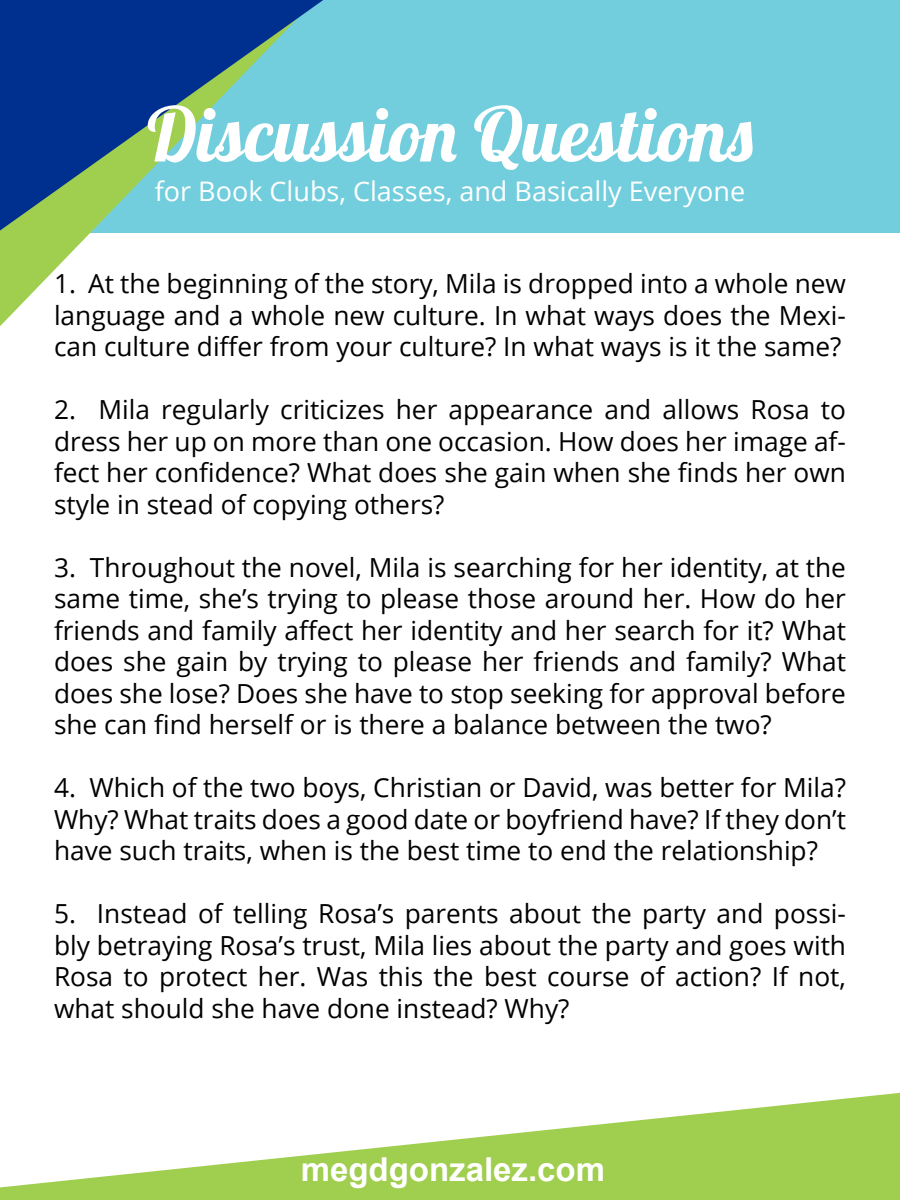
<style>
.page{position:relative;width:900px;height:1200px;background:#fff}
.page>*{position:absolute;margin:0;border:0;box-sizing:border-box;transform-origin:0 0}
.t1{font:75px "Lobster";color:#fff}
.t2{font:700 33px "Arial";color:#fff}
.t3{font:27px "Open Sans";color:#fff}
.t4{font:26.25px/31.5px "Open Sans";color:#000;text-align:justify}
</style>
<div class="page">
<svg style="left:0;top:1093px;width:900px;height:107px;fill:#a0ce4e"></svg>
<div style="left:3px;top:0;width:897px;height:233px;background:#72cedd"></div>
<svg style="left:0;top:231px;width:92px;height:95px"></svg>
<svg style="left:0;top:0;width:323px;height:231px"></svg>
<h1 class="t1" style="left:147px;top:86px;width:609px">Discussion Questions</h1>
<p class="t3" style="left:155px;top:172px;width:592px">for Book Clubs, Classes, and Basically Everyone</p>
<p class="t4" style="left:54px;top:267px;width:794px">1. At the beginning of the story, Mila is dropped into a whole new language and a whole new culture. In what ways does the Mexi&shy;can culture differ from your culture? In what ways is it the same?</p>
<p class="t4" style="left:54px;top:393px;width:794px">2. Mila regularly criticizes her appearance and allows Rosa to dress her up on more than one occasion. How does her image af&shy;fect her confidence? What does she gain when she finds her own style in stead of copying others?</p>
<p class="t4" style="left:54px;top:551px;width:794px">3. Throughout the novel, Mila is searching for her identity, at the same time, she’s trying to please those around her. How do her friends and family affect her identity and her search for it? What does she gain by trying to please her friends and family? What does she lose? Does she have to stop seeking for approval before she can find herself or is there a balance between the two?</p>
<p class="t4" style="left:54px;top:771px;width:794px">4. Which of the two boys, Christian or David, was better for Mila?<br>Why? What traits does a good date or boyfriend have? If they don’t have such traits, when is the best time to end the relationship?</p>
<p class="t4" style="left:54px;top:897px;width:794px">5. Instead of telling Rosa’s parents about the party and possi&shy;bly betraying Rosa’s trust, Mila lies about the party and goes with Rosa to protect her. Was this the best course of action? If not, what should she have done instead? Why?</p>
<p class="t2" style="left:301px;top:1148px;width:306px">megdgonzalez.com</p>
</div>
